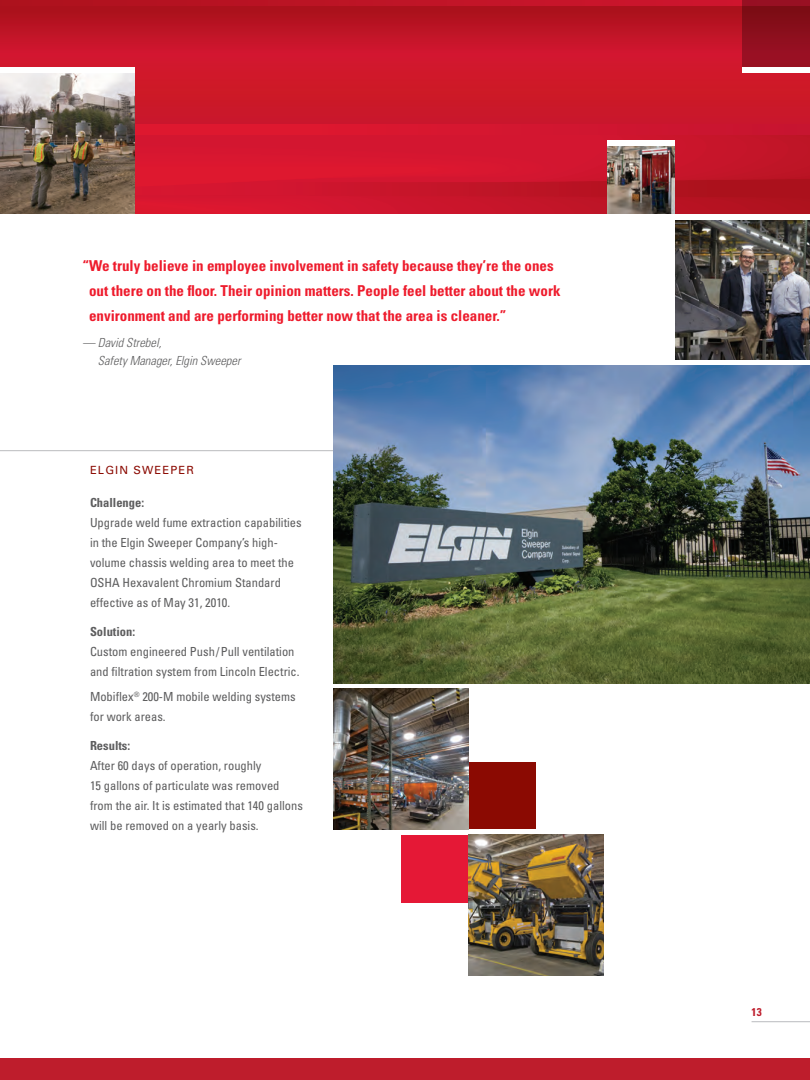
<style>
.page{position:relative;width:810px;height:1080px;background:#fff}
.page>*{position:absolute;margin:0;border:0;box-sizing:border-box;transform-origin:0 0}
.quote{font:700 condensed 15px/25px "Univers";color:#ee1b2c}
.body{font:condensed 12.5px/20px "Univers";color:#5d5d5e}
.attribution{font:italic 300 condensed 12.5px/17.5px "Univers";color:#5d5d5e}
.challenge{font:700 condensed 12.5px "Univers";color:#5d5d5e}
.subhead2{font:11.25px "Univers";letter-spacing:.1em;color:#8b0a02}
.t1{font:700 condensed 11.25px "Univers";color:#be1d2c}
</style>
<div class="page">
<hr style="left:752px;top:1021px;width:58px;height:1px;background:#babbbe">
<div style="left:0;top:12px;width:810px;height:124px;background:#cd182a"></div>
<hr style="left:135px;top:136px;width:522px;height:4px;background:#d31630">
<svg style="left:135px;top:140px;width:675px;height:74px;background:#cc162c"></svg>
<div style="left:135px;top:124px;width:302px;height:11px;background:#de182f"></div>
<svg style="left:0;top:5px;width:742px;height:26px;background:#b2121f"></svg>
<svg style="left:0;top:0;width:742px;height:5px;background:#bd1325"></svg>
<div style="left:0;top:1058px;width:810px;height:22px;background:#be1d2c"></div>
<hr style="left:0;top:450px;width:720px;height:1px;background:#babbbe">
<svg style="left:742px;top:0;width:68px;height:67px;background:#8d0e1d"></svg>
<img style="left:608px;top:146px;width:67px;height:68px">
<div style="left:742px;top:67px;width:68px;height:6px;background:#fff"></div>
<div style="left:608px;top:141px;width:67px;height:5px;background:#fff"></div>
<img style="left:675px;top:220px;width:135px;height:140px">
<div style="left:469px;top:762px;width:67px;height:67px;background:#8b0a02"></div>
<div style="left:401px;top:835px;width:68px;height:67px;background:#e51836"></div>
<img style="left:0;top:73px;width:135px;height:141px">
<img style="left:334px;top:366px;width:476px;height:317px">
<img style="left:334px;top:688px;width:135px;height:141px">
<img style="left:469px;top:835px;width:135px;height:141px">
<div style="left:0;top:67px;width:135px;height:6px;background:#fff"></div>
<p class="quote" style="left:89px;top:253px;width:473px;text-indent:-7px">“We truly believe in employee involvement in safety because they’re the ones out there on the floor. Their opinion matters. People feel better about the work environment and are performing better now that the area is cleaner.”</p>
<p class="attribution" style="left:98px;top:334px;width:144px;text-indent:-15px">— David Strebel,<br>Safety Manager, Elgin Sweeper</p>
<p class="subhead2" style="left:90px;top:463px;width:106px">ELGIN SWEEPER</p>
<p class="challenge" style="left:90px;top:495px;width:56px">Challenge:</p>
<p class="body" style="left:90px;top:513px;width:213px">Upgrade weld fume extraction capabilities in the Elgin Sweeper Company’s high&shy;volume chassis welding area to meet the OSHA Hexavalent Chromium Standard effective as of May 31, 2010.</p>
<p class="challenge" style="left:90px;top:624px;width:47px">Solution:</p>
<p class="body" style="left:90px;top:642px;width:211px">Custom engineered Push/Pull ventilation and filtration system from Lincoln Electric.</p>
<p class="body" style="left:90px;top:686px;width:207px">Mobiflex<sup>®</sup> 200-M mobile welding systems for work areas.</p>
<p class="challenge" style="left:90px;top:738px;width:42px">Results:</p>
<p class="body" style="left:90px;top:755px;width:214px">After 60 days of operation, roughly<br>15 gallons of particulate was removed from the air. It is estimated that 140 gallons will be removed on a yearly basis.</p>
<p class="t1" style="left:752px;top:1005px;width:12px">13</p>
</div>
